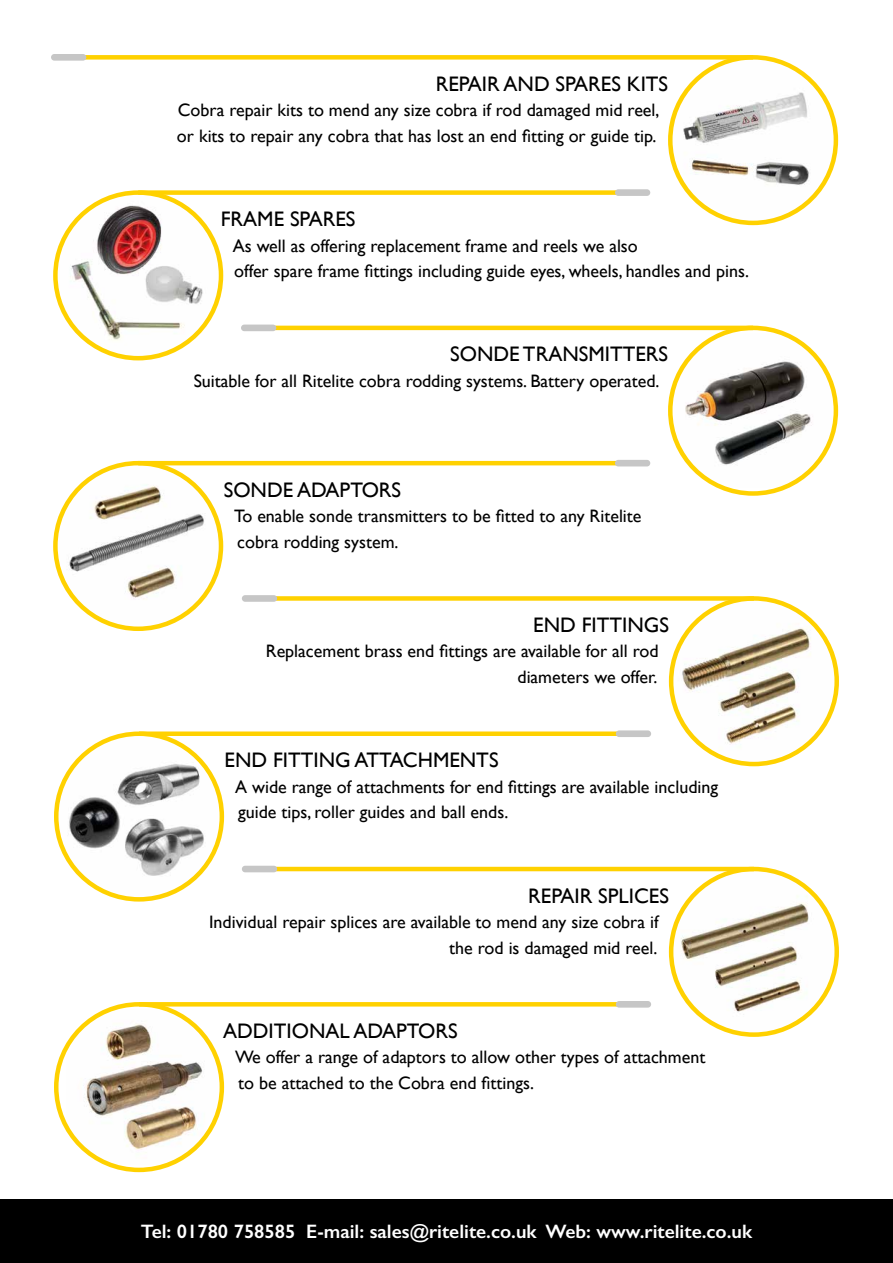
<style>
.page{position:relative;width:893px;height:1263px;background:#fff}
.page>*{position:absolute;margin:0;border:0;box-sizing:border-box;transform-origin:0 0}
.t1{font:21px "Gill Sans";color:#000}
.t2{font:600 19.5px "Gill Sans";color:#fff}
.t3{font:18px/25.5px "Gill Sans";color:#000}
</style>
<div class="page">
<div style="left:0;top:1199px;width:893px;height:64px;background:#000"></div>
<img style="left:56px;top:736px;width:166px;height:160px">
<div style="left:54px;top:731px;width:170px;height:170px;border:4px solid #ffd100;border-radius:50%"></div>
<div style="left:139px;top:731px;width:510px;height:5px;background:#ffd100"></div>
<div style="left:616px;top:730px;width:35px;height:7px;background:#c6c6c6;border-radius:3px"></div>
<img style="left:671px;top:872px;width:165px;height:163px">
<div style="left:669px;top:867px;width:170px;height:170px;border:4px solid #ffd100;border-radius:50%"></div>
<hr style="left:244px;top:867px;width:510px;height:4px;background:#ffd100">
<div style="left:242px;top:866px;width:35px;height:6px;background:#c6c6c6;border-radius:3px"></div>
<img style="left:67px;top:1009px;width:155px;height:156px">
<div style="left:54px;top:1002px;width:170px;height:170px;border:4px solid #ffd100;border-radius:50%"></div>
<svg style="left:139px;top:1002px;width:478px;height:4px;background:#fed104"></svg>
<div style="left:616px;top:1001px;width:35px;height:7px;background:#c6c6c6;border-radius:3px"></div>
<img style="left:673px;top:600px;width:162px;height:162px">
<div style="left:669px;top:596px;width:170px;height:170px;border:4px solid #ffd100;border-radius:50%"></div>
<div style="left:244px;top:596px;width:510px;height:5px;background:#ffd100"></div>
<div style="left:242px;top:595px;width:35px;height:7px;background:#c6c6c6;border-radius:3px"></div>
<img style="left:672px;top:60px;width:162px;height:161px">
<div style="left:668px;top:55px;width:170px;height:170px;border:4px solid #ffd100;border-radius:50%"></div>
<div style="left:53px;top:55px;width:700px;height:5px;background:#ffd100"></div>
<div style="left:51px;top:54px;width:35px;height:7px;background:#c6c6c6;border-radius:3px"></div>
<img style="left:59px;top:196px;width:159px;height:159px">
<div style="left:53px;top:190px;width:170px;height:170px;border:4px solid #ffd100;border-radius:50%"></div>
<div style="left:138px;top:190px;width:510px;height:5px;background:#ffd100"></div>
<div style="left:615px;top:189px;width:35px;height:7px;background:#c6c6c6;border-radius:3px"></div>
<img style="left:675px;top:334px;width:156px;height:153px">
<div style="left:668px;top:326px;width:170px;height:170px;border:4px solid #ffd100;border-radius:50%"></div>
<hr style="left:243px;top:326px;width:510px;height:4px;background:#ffd100">
<div style="left:241px;top:325px;width:35px;height:6px;background:#c6c6c6;border-radius:3px"></div>
<img style="left:55px;top:463px;width:166px;height:163px">
<div style="left:53px;top:461px;width:170px;height:170px;border:4px solid #ffd100;border-radius:50%"></div>
<hr style="left:138px;top:461px;width:510px;height:4px;background:#ffd100">
<div style="left:615px;top:460px;width:35px;height:6px;background:#c6c6c6;border-radius:3px"></div>
<p class="t1" style="left:436px;top:71px;width:234px">REPAIR AND SPARES KITS</p>
<p class="t3" style="left:177px;top:97px;width:484px">Cobra repair kits to mend any size cobra if rod damaged mid reel, or kits to repair any cobra that has lost an end fitting or guide tip.</p>
<p class="t1" style="left:221px;top:207px;width:136px">FRAME SPARES</p>
<p class="t3" style="left:233px;top:233px;width:518px">As well as offering replacement frame and reels we also<br>offer spare frame fittings including guide eyes, wheels, handles and pins.</p>
<p class="t1" style="left:450px;top:342px;width:219px">SONDE TRANSMITTERS</p>
<p class="t3" style="left:194px;top:368px;width:467px">Suitable for all Ritelite cobra rodding systems. Battery operated.</p>
<p class="t1" style="left:224px;top:477px;width:179px">SONDE ADAPTORS</p>
<p class="t3" style="left:234px;top:503px;width:409px">To enable sonde transmitters to be fitted to any Ritelite cobra rodding system.</p>
<p class="t1" style="left:533px;top:612px;width:137px">END FITTINGS</p>
<p class="t3" style="left:266px;top:638px;width:394px;text-align:right">Replacement brass end fittings are available for all rod diameters we offer.</p>
<p class="t1" style="left:225px;top:748px;width:275px">END FITTING ATTACHMENTS</p>
<p class="t3" style="left:235px;top:774px;width:485px">A wide range of attachments for end fittings are available including guide tips, roller guides and ball ends.</p>
<p class="t1" style="left:528px;top:883px;width:142px">REPAIR SPLICES</p>
<p class="t3" style="left:209px;top:909px;width:451px;text-align:right">Individual repair splices are available to mend any size cobra if the rod is damaged mid reel.</p>
<p class="t1" style="left:223px;top:1018px;width:236px">ADDITIONAL ADAPTORS</p>
<p class="t3" style="left:235px;top:1044px;width:472px">We offer a range of adaptors to allow other types of attachment to be attached to the Cobra end fittings.</p>
<p class="t2" style="left:141px;top:1220px;width:613px">Tel: 01780 758585 E-mail: sales@ritelite.co.uk Web: www.ritelite.co.uk</p>
</div>
